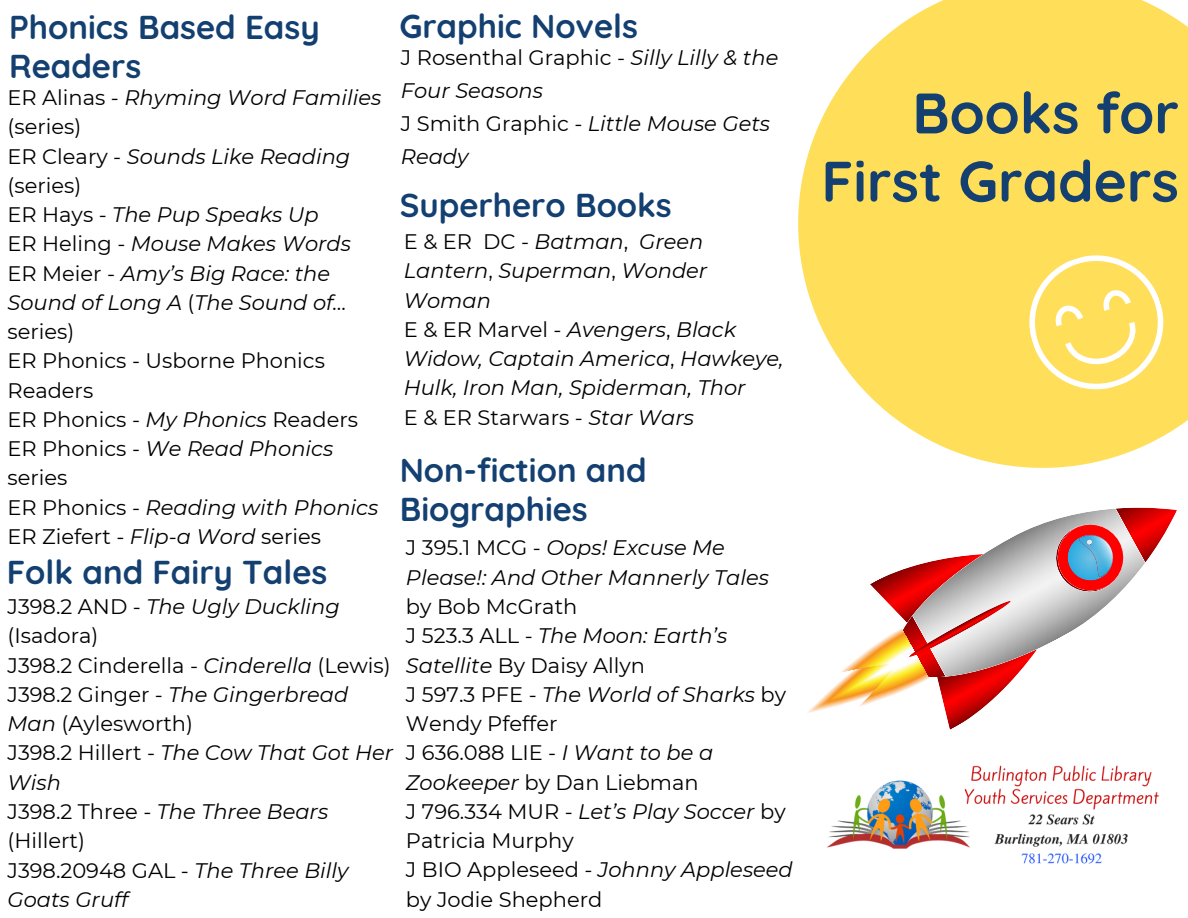
<style>
.page{position:relative;width:1188px;height:918px;background:#fff}
.page>*{position:absolute;margin:0;border:0;box-sizing:border-box;transform-origin:0 0}
.t1{font:700 57px/68.2px "Quicksand";color:#134071;text-align:right}
.t2{font:700 33px/39.3px "Quicksand";color:#134071}
.t3{font:21px/29.2px "Montserrat";color:#000}
.t4{font:italic 21px/29.2px "Montserrat";color:#000}
.s1{font-style:italic}
.s2{font-style:normal}
</style>
<div class="page">
<svg style="left:798px;top:0;width:390px;height:468px;fill:#ffde59"></svg>
<img style="left:827px;top:765px;width:332px;height:99px">
<svg style="left:1012px;top:238px;width:169px;height:169px;background:#ffe16b"></svg>
<svg style="left:1165px;top:509px;width:12px;height:12px"></svg>
<svg style="left:807px;top:509px;width:338px;height:221px"></svg>
<h2 class="t2" style="left:399px;top:6px;width:240px">Graphic Novels</h2>
<h2 class="t2" style="left:9px;top:7px;width:312px">Phonics Based Easy<br>Readers</h2>
<p class="t3" style="left:8px;top:83px;width:375px">ER Alinas - <span class="s1">Rhyming Word Families </span>(series)<br>ER Cleary - <span class="s1">Sounds Like Reading </span>(series)<br>ER Hays - <span class="s1">The Pup Speaks Up<br></span>ER Heling - <span class="s1">Mouse Makes Words<br></span>ER Meier - <span class="s1">Amy’s Big Race: the<br>Sound of Long A</span> (<span class="s1">The Sound of… </span>series)<br>ER Phonics - Usborne Phonics<br>Readers<br>ER Phonics - <span class="s1">My Phonics</span> Readers<br>ER Phonics - <span class="s1">We Read Phonics </span>series<br>ER Phonics - <span class="s1">Reading with Phonics<br></span>ER Ziefert - <span class="s1">Flip-a Word</span> series</p>
<p class="t4" style="left:401px;top:41px;width:379px;line-height:33.2px"><span class="s2">J Rosenthal Graphic -</span> Silly Lilly &amp; the<br>Four Seasons<br><span class="s2">J Smith Graphic -</span> Little Mouse Gets<br>Ready</p>
<h2 class="t2" style="left:400px;top:185px;width:274px">Superhero Books</h2>
<p class="t4" style="left:404px;top:227px;width:381px"><span class="s2">E &amp; ER DC -</span> Batman<span class="s2">,</span> Green<br>Lantern<span class="s2">,</span> Superman<span class="s2">,</span> Wonder<br>Woman<br><span class="s2">E &amp; ER Marvel -</span> Avengers<span class="s2">,</span> Black<br>Widow, Captain America<span class="s2">,</span> Hawkeye,<br>Hulk, Iron Man, Spiderman, Thor<br><span class="s2">E &amp; ER Starwars -</span> Star Wars</p>
<h2 class="t2" style="left:400px;top:450px;width:248px">Non-fiction and<br>Biographies</h2>
<p class="t4" style="left:406px;top:533px;width:365px"><span class="s2">J 395.1 MCG -</span> Oops! Excuse Me<br>Please!: And Other Mannerly Tales</p>
<p class="t3" style="left:406px;top:592px;width:388px">by Bob McGrath<br>J 523.3 ALL - <span class="s1">The Moon: Earth’s<br>Satellite</span> By Daisy Allyn<br>J 597.3 PFE - <span class="s1">The World of Sharks</span> by<br>Wendy Pfeffer<br>J 636.088 LIE - <span class="s1">I Want to be a<br>Zookeeper</span> by Dan Liebman<br>J 796.334 MUR - <span class="s1">Let’s Play Soccer</span> by<br>Patricia Murphy<br>J BIO Appleseed - <span class="s1">Johnny Appleseed </span>by Jodie Shepherd</p>
<h2 class="t2" style="left:7px;top:552px;width:322px">Folk and Fairy Tales</h2>
<p class="t3" style="left:8px;top:592px;width:387px">J398.2 AND - <span class="s1">The Ugly Duckling </span>(Isadora)<br>J398.2 Cinderella - <span class="s1">Cinderella</span> (Lewis)<br>J398.2 Ginger - <span class="s1">The Gingerbread<br>Man</span> (Aylesworth)<br>J398.2 Hillert - <span class="s1">The Cow That Got Her<br>Wish<br></span>J398.2 Three - <span class="s1">The Three Bears </span>(Hillert)<br>J398.20948 GAL - <span class="s1">The Three Billy<br>Goats Gruff</span></p>
<h1 class="t1" style="left:821px;top:78px;width:359px">Books for<br>First Graders</h1>
</div>
